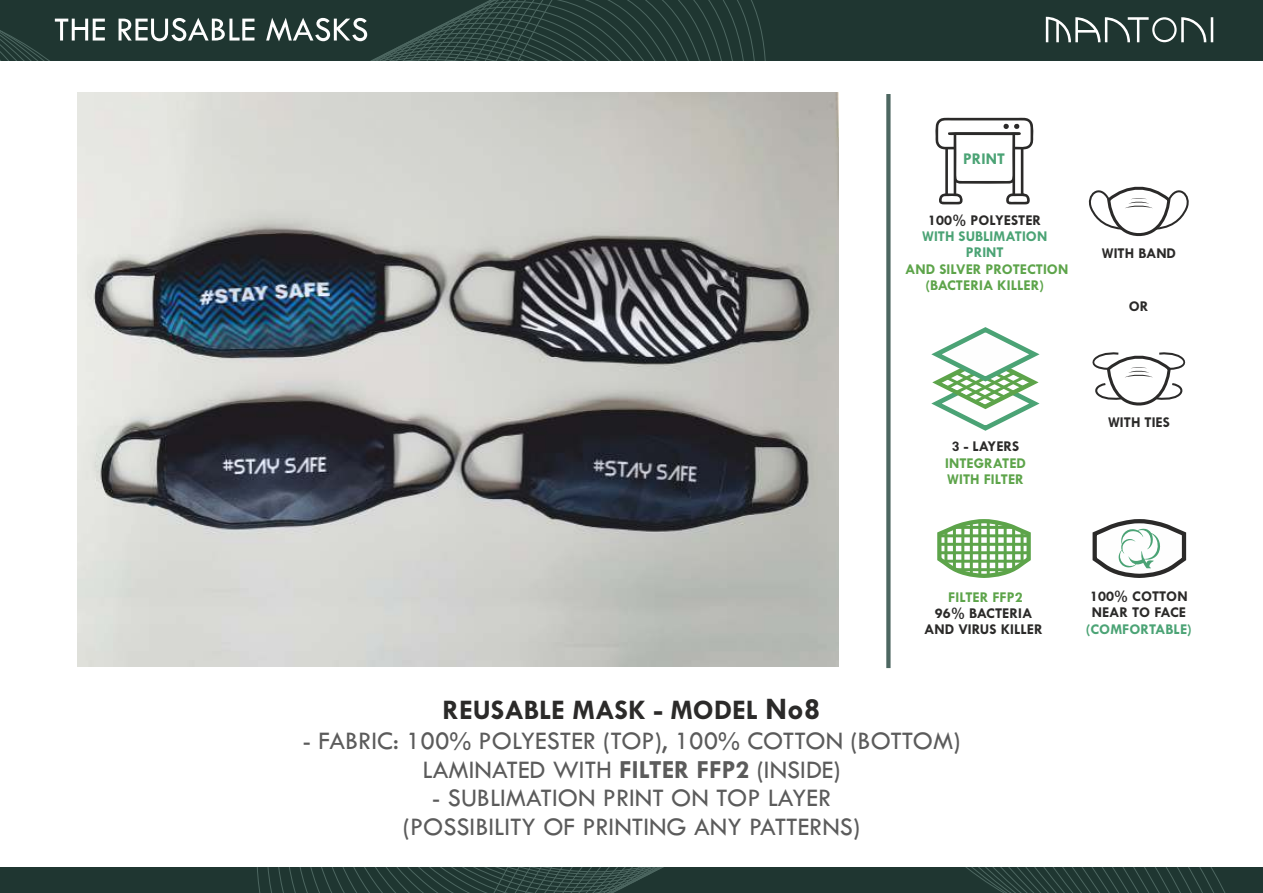
<style>
.page{position:relative;width:1263px;height:893px;background:#fff}
.page>*{position:absolute;margin:0;border:0;box-sizing:border-box;transform-origin:0 0}
.t1{font:700 28.5px "Tw Cen";color:#2b2a29}
.t2{font:26.25px/28.7px "Tw Cen";color:#5b5b5b;text-align:center}
.t3{font:700 16.5px "Tw Cen";color:#4ba375}
.t4{font:700 15px/16.4px "Tw Cen";color:#2b2a29}
.t5{font:700 15px/16.4px "Tw Cen";color:#5da44a}
.t6{font:700 15px/16.4px "Tw Cen";color:#4ba375;text-align:center}
.s1{font-size:31.5px}
.s2{font-weight:700}
</style>
<div class="page">
<img style="left:78px;top:93px;width:760px;height:574px">
<svg style="left:0;top:868px;width:1263px;height:25px"></svg>
<svg style="left:0;top:0;width:1263px;height:61px"></svg>
<svg style="left:55px;top:18px;width:312px;height:23px"></svg>
<svg style="left:1046px;top:17px;width:167px;height:25px"></svg>
<svg style="left:886px;top:94px;width:4px;height:574px;fill:#4d6761"></svg>
<svg style="left:1088px;top:186px;width:101px;height:51px"></svg>
<svg style="left:1092px;top:352px;width:94px;height:54px"></svg>
<svg style="left:1092px;top:519px;width:95px;height:59px"></svg>
<svg style="left:937px;top:519px;width:94px;height:59px"></svg>
<svg style="left:931px;top:327px;width:109px;height:104px"></svg>
<svg style="left:935px;top:117px;width:99px;height:87px"></svg>
<p class="t3" style="left:963px;top:152px;width:43px">PRINT</p>
<p class="t4" style="left:928px;top:213px;width:115px">100% POLYESTER</p>
<p class="t6" style="left:922px;top:229px;width:127px">WITH SUBLIMATION<br>PRINT</p>
<p class="t5" style="left:905px;top:262px;width:165px;text-align:center">AND SILVER PROTECTION (BACTERIA KILLER)</p>
<p class="t4" style="left:1102px;top:246px;width:76px">WITH BAND</p>
<p class="t4" style="left:1129px;top:299px;width:21px">OR</p>
<p class="t4" style="left:952px;top:439px;width:69px">3 - LAYERS</p>
<p class="t5" style="left:945px;top:456px;width:82px">INTEGRATED<br>WITH FILTER</p>
<p class="t4" style="left:1108px;top:415px;width:63px">WITH TIES</p>
<p class="t5" style="left:948px;top:590px;width:76px">FILTER FFP2</p>
<p class="t4" style="left:924px;top:606px;width:120px;text-align:center">96% BACTERIA<br>AND VIRUS KILLER</p>
<p class="t1" style="left:442px;top:699px;width:380px">REUSABLE MASK - MODEL <span class="s1">No8</span></p>
<p class="t2" style="left:303px;top:728px;width:659px">- FABRIC: 100% POLYESTER (TOP), 100% COTTON (BOTTOM)<br>LAMINATED WITH <span class="s2">FILTER FFP2</span> (INSIDE)</p>
<p class="t2" style="left:403px;top:785px;width:459px">- SUBLIMATION PRINT ON TOP LAYER (POSSIBILITY OF PRINTING ANY PATTERNS)</p>
<p class="t4" style="left:1090px;top:589px;width:99px">100% COTTON<br>NEAR TO FACE</p>
<p class="t6" style="left:1086px;top:622px;width:107px">(COMFORTABLE)</p>
</div>
